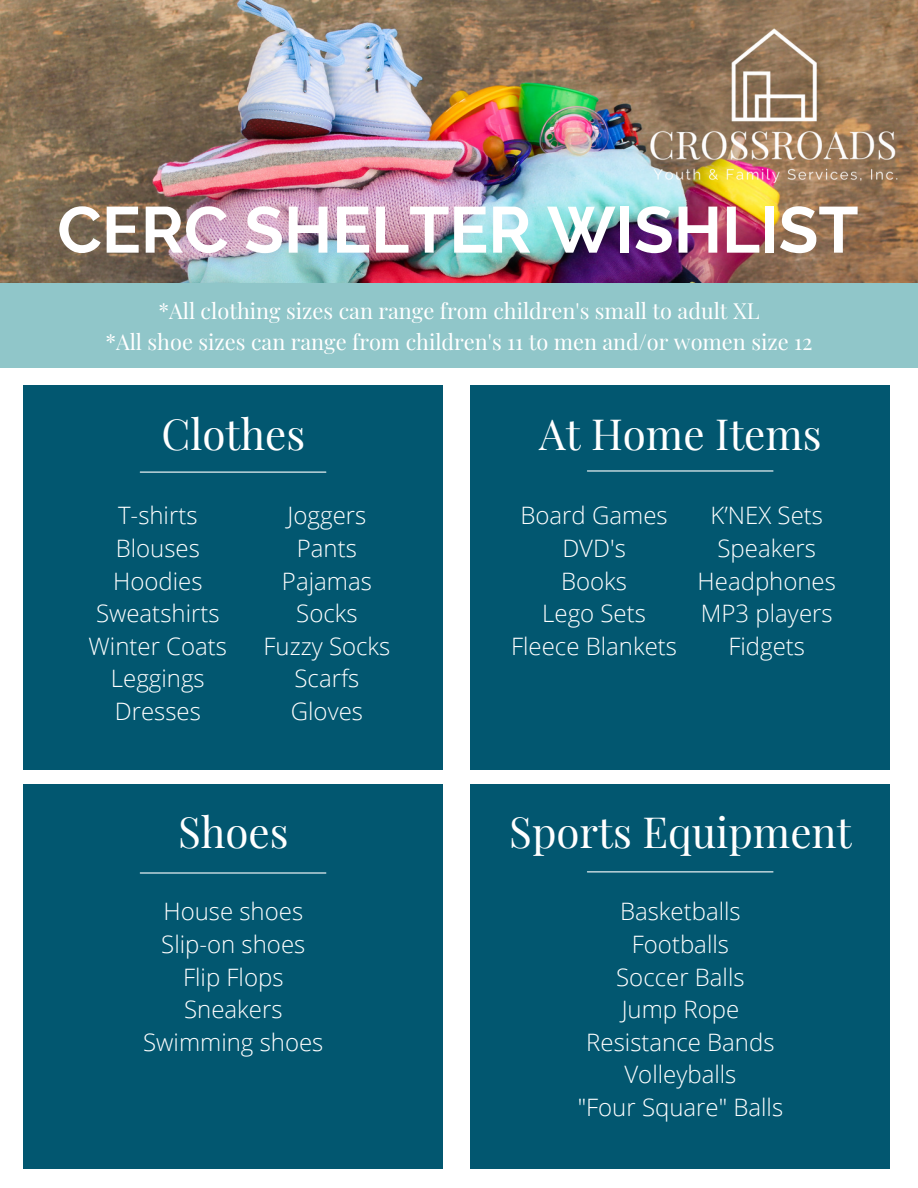
<style>
.page{position:relative;width:918px;height:1188px;background:#fff}
.page>*{position:absolute;margin:0;border:0;box-sizing:border-box;transform-origin:0 0}
.t1{font:700 64.95px "Raleway";color:#fff}
.t2{font:42.15px "Playfair Display";color:#fff}
.t3{font:300 24px/32.7px "Open Sans";color:#fff;text-align:center}
.t4{font:21.75px/30.3px "Playfair Display";color:#fff;text-align:center}
</style>
<div class="page">
<img style="left:0;top:0;width:918px;height:284px">
<div style="left:0;top:284px;width:918px;height:84px;background:#90c6c9"></div>
<div style="left:23px;top:386px;width:420px;height:384px;background:#025770"></div>
<div style="left:470px;top:386px;width:420px;height:384px;background:#025770"></div>
<hr style="left:140px;top:472px;width:186px;height:1px;background:#fff">
<div style="left:23px;top:784px;width:420px;height:384px;background:#025770"></div>
<hr style="left:140px;top:872px;width:186px;height:2px;background:#fff">
<hr style="left:587px;top:470px;width:186px;height:2px;background:#fff">
<div style="left:470px;top:784px;width:420px;height:384px;background:#025770"></div>
<hr style="left:587px;top:871px;width:186px;height:1px;background:#fff">
<img style="left:640px;top:19px;width:269px;height:172px">
<h1 class="t1" style="left:57px;top:192px;width:803px">CERC SHELTER WISHLIST</h1>
<p class="t4" style="left:105px;top:295px;width:709px">*All clothing sizes can range from children's small to adult XL<br>*All shoe sizes can range from children's 11 to men and/or women size 12</p>
<h2 class="t2" style="left:161px;top:405px;width:145px">Clothes</h2>
<p class="t3" style="left:89px;top:499px;width:140px">T-shirts<br>Blouses<br>Hoodies<br>Sweatshirts<br>Winter Coats<br>Leggings<br>Dresses</p>
<p class="t3" style="left:264px;top:499px;width:128px">Joggers<br>Pants<br>Pajamas<br>Socks<br>Fuzzy Socks<br>Scarfs<br>Gloves</p>
<h2 class="t2" style="left:178px;top:802px;width:112px">Shoes</h2>
<p class="t3" style="left:143px;top:895px;width:182px">House shoes<br>Slip-on shoes<br>Flip Flops<br>Sneakers<br>Swimming shoes</p>
<h2 class="t2" style="left:539px;top:405px;width:284px">At Home Items</h2>
<p class="t3" style="left:511px;top:499px;width:167px">Board Games<br>DVD's<br>Books<br>Lego Sets<br>Fleece Blankets</p>
<p class="t3" style="left:698px;top:499px;width:140px">K’NEX Sets<br>Speakers<br>Headphones<br>MP3 players<br>Fidgets</p>
<h2 class="t2" style="left:509px;top:802px;width:344px">Sports Equipment</h2>
<p class="t3" style="left:578px;top:895px;width:207px">Basketballs<br>Footballs<br>Soccer Balls<br>Jump Rope<br>Resistance Bands<br>Volleyballs<br>"Four Square" Balls</p>
</div>
